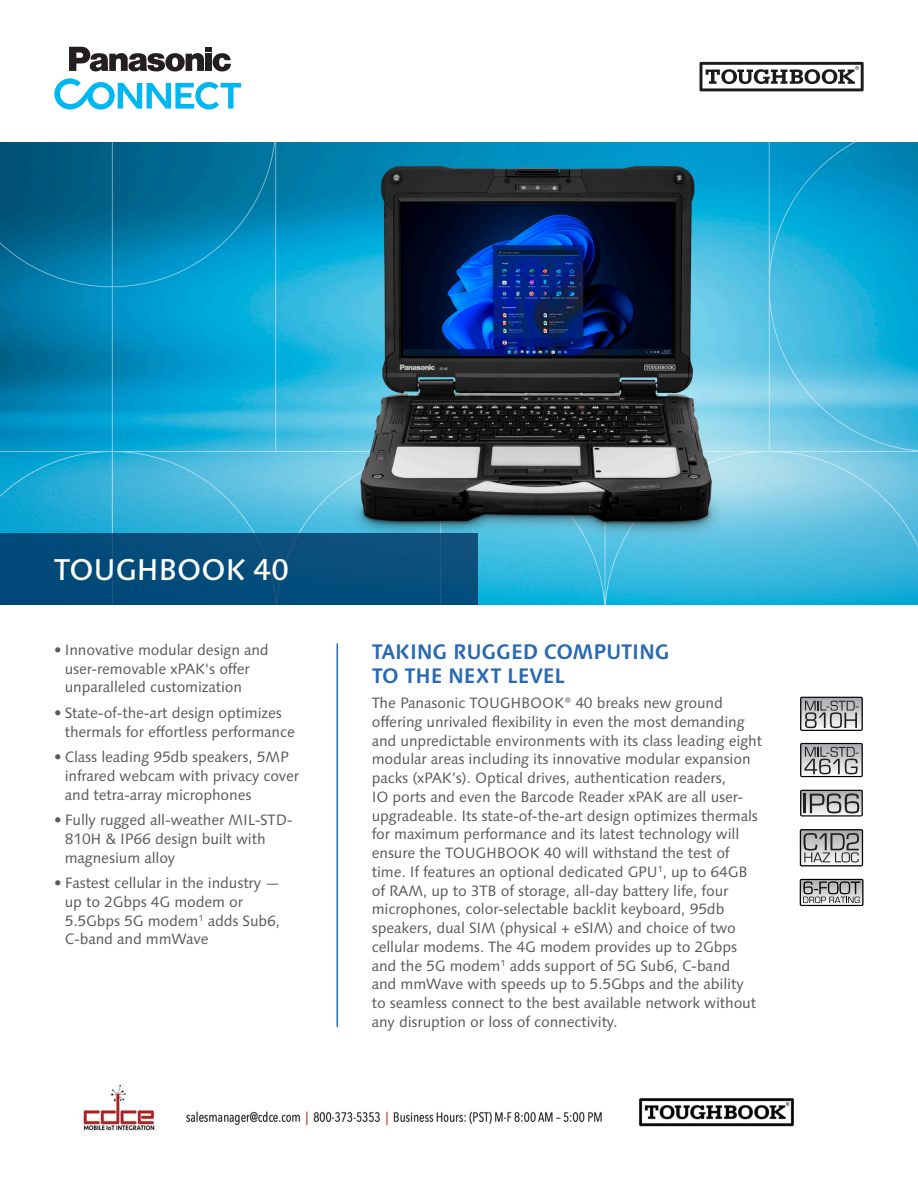
<style>
.page{position:relative;width:918px;height:1188px;background:#fff}
.page>*{position:absolute;margin:0;border:0;box-sizing:border-box;transform-origin:0 0}
.t1{font:500 30px "Syntax Next LT Pro";letter-spacing:-.015em;color:#fff}
.t2{font:700 21px/23.2px "Syntax Next LT Pro";letter-spacing:-.01em;color:#2869b3}
.t3{font:15px/18.8px "Syntax Next LT Pro";letter-spacing:-.01em;color:#58595b}
</style>
<div class="page">
<img style="left:0;top:143px;width:918px;height:462px">
<svg style="left:700px;top:62px;width:164px;height:29px"></svg>
<div style="left:0;top:533px;width:478px;height:72px;background:#034d7b"></div>
<svg style="left:69px;top:47px;width:162px;height:25px"></svg>
<svg style="left:54px;top:78px;width:187px;height:32px"></svg>
<hr style="left:337px;top:643px;width:1px;height:384px;background:#2869b3">
<svg style="left:800px;top:743px;width:63px;height:34px;background:#9b9b9c"></svg>
<svg style="left:800px;top:697px;width:63px;height:34px;background:#9b9b9c"></svg>
<svg style="left:800px;top:829px;width:63px;height:37px;background:#9d9d9e"></svg>
<svg style="left:800px;top:790px;width:63px;height:27px;background:#919192"></svg>
<svg style="left:800px;top:879px;width:63px;height:27px;background:#949495"></svg>
<img style="left:83px;top:1084px;width:711px;height:47px">
<h1 class="t1" style="left:54px;top:551px;width:236px">TOUGHBOOK 40</h1>
<p class="t3" style="left:65px;top:640px;width:206px;text-indent:-11px">• Innovative modular design and user-removable xPAK's offer unparalleled customization</p>
<p class="t3" style="left:65px;top:703px;width:232px;text-indent:-11px">• State-of-the-art design optimizes thermals for effortless performance</p>
<p class="t3" style="left:65px;top:747px;width:236px;text-indent:-11px">• Class leading 95db speakers, 5MP infrared webcam with privacy cover and tetra-array microphones</p>
<p class="t3" style="left:65px;top:810px;width:230px;text-indent:-11px">• Fully rugged all-weather MIL-STD-<br>810H &amp; IP66 design built with magnesium alloy</p>
<p class="t3" style="left:65px;top:873px;width:217px;text-indent:-11px">• Fastest cellular in the industry — up to 2Gbps 4G modem or<br>5.5Gbps 5G modem<sup>1</sup> adds Sub6,<br>C-band and mmWave</p>
<h2 class="t2" style="left:372px;top:640px;width:300px">TAKING RUGGED COMPUTING<br>TO THE NEXT LEVEL</h2>
<p class="t3" style="left:372px;top:694px;width:392px">The Panasonic TOUGHBOOK® 40 breaks new ground offering unrivaled flexibility in even the most demanding and unpredictable environments with its class leading eight modular areas including its innovative modular expansion packs (xPAK’s). Optical drives, authentication readers,<br>IO ports and even the Barcode Reader xPAK are all user&shy;upgradeable. Its state-of-the-art design optimizes thermals for maximum performance and its latest technology will ensure the TOUGHBOOK 40 will withstand the test of time. If features an optional dedicated GPU<sup>1</sup>, up to 64GB of RAM, up to 3TB of storage, all-day battery life, four microphones, color-selectable backlit keyboard, 95db speakers, dual SIM (physical + eSIM) and choice of two cellular modems. The 4G modem provides up to 2Gbps and the 5G modem<sup>1</sup> adds support of 5G Sub6, C-band<br>and mmWave with speeds up to 5.5Gbps and the ability<br>to seamless connect to the best available network without any disruption or loss of connectivity.</p>
</div>
